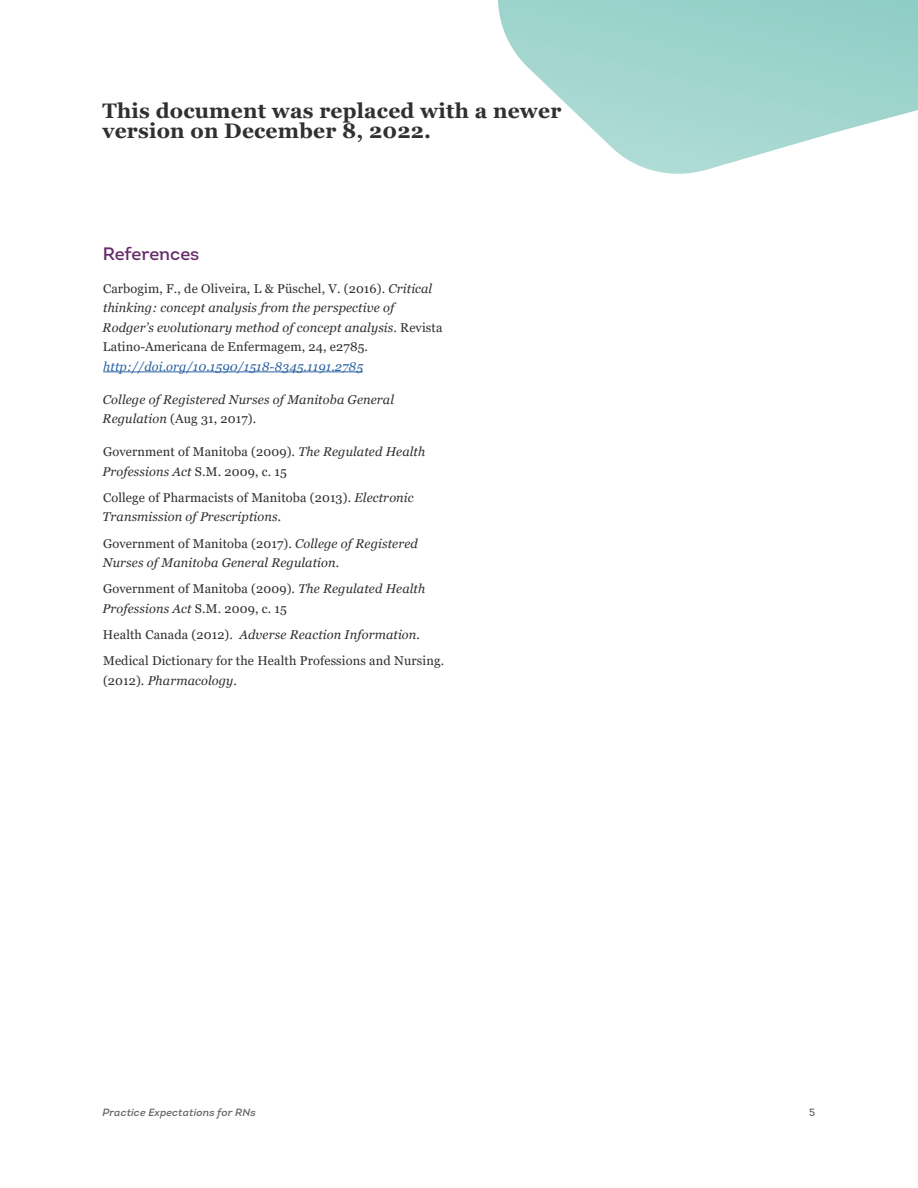
<style>
.page{position:relative;width:918px;height:1188px;background:#fff}
.page>*{position:absolute;margin:0;border:0;box-sizing:border-box;transform-origin:0 0}
.Body_-_Paragraph{font:700 21px/19.5px "Georgia";letter-spacing:.01em;color:#312f30}
.Body_-_Header{font:18px "Intro";color:#662d6a}
.Body_-_Subhead{font:italic 12.75px/19.5px "Georgia";letter-spacing:.01em;color:#312f30}
.Body_-_List_tier_1{font:italic 12.75px/19.5px "Georgia";letter-spacing:.01em;color:#312f30}
.Body_-_List_tier_1-2{font:12.75px/19.5px "Georgia";letter-spacing:.01em;color:#312f30}
.Body_-_Subhead-2{font:12.75px/19.5px "Georgia";letter-spacing:.01em;color:#312f30}
.t1{font:italic 10.5px "Intro";letter-spacing:.01em;color:#636366}
.t2{font:10.5px "Intro";color:#636366}
.s1{font-style:normal}
.s2{color:#2b62a1}
.s3{font-style:italic}
</style>
<div class="page">
<svg style="left:498px;top:0;width:420px;height:174px;fill:#a2d6cf"></svg>
<hr style="left:103px;top:372px;width:260px;height:1px;background:#2b62a1">
<p class="Body_-_Paragraph" style="left:103px;top:101px;width:460px">This document was replaced with a newer version on December 8, 2022.</p>
<p class="Body_-_Header" style="left:103px;top:242px;width:98px">References</p>
<p class="Body_-_Subhead" style="left:103px;top:279px;width:341px"><span class="s1">Carbogim, F., de Oliveira, L &amp; Püschel, V. (2016).</span> Critical thinking: concept analysis from the perspective of Rodger’s evolutionary method of concept analysis<span class="s1">. Revista Latino-Americana de Enfermagem, 24, e2785. </span><span class="s2">http://doi.org/10.1590/1518-8345.1191.2785</span></p>
<p class="Body_-_Subhead" style="left:103px;top:390px;width:293px">College of Registered Nurses of Manitoba General<br>Regulation <span class="s1">(Aug 31, 2017).</span></p>
<p class="Body_-_Subhead-2" style="left:103px;top:442px;width:324px">Government of Manitoba (2009). <span class="s3">The Regulated Health<br>Professions Act</span> S.M. 2009, c. 15</p>
<p class="Body_-_List_tier_1" style="left:103px;top:488px;width:313px"><span class="s1">College of Pharmacists of Manitoba (2013).</span> Electronic<br>Transmission of Prescriptions.</p>
<p class="Body_-_List_tier_1" style="left:103px;top:534px;width:316px"><span class="s1">Government of Manitoba (2017).</span> College of Registered<br>Nurses of Manitoba General Regulation<span class="s1">.</span></p>
<p class="Body_-_List_tier_1-2" style="left:103px;top:580px;width:324px">Government of Manitoba (2009). <span class="s3">The Regulated Health<br>Professions Act</span> S.M. 2009, c. 15</p>
<p class="Body_-_List_tier_1" style="left:103px;top:625px;width:319px"><span class="s1">Health Canada (2012).</span> Adverse Reaction Information.</p>
<p class="Body_-_List_tier_1-2" style="left:103px;top:652px;width:343px">Medical Dictionary for the Health Professions and Nursing. (2012). <span class="s3">Pharmacology</span>.</p>
<p class="t1" style="left:103px;top:1106px;width:155px">Practice Expectations for RNs</p>
<p class="t2" style="left:809px;top:1106px;width:8px">5</p>
</div>
